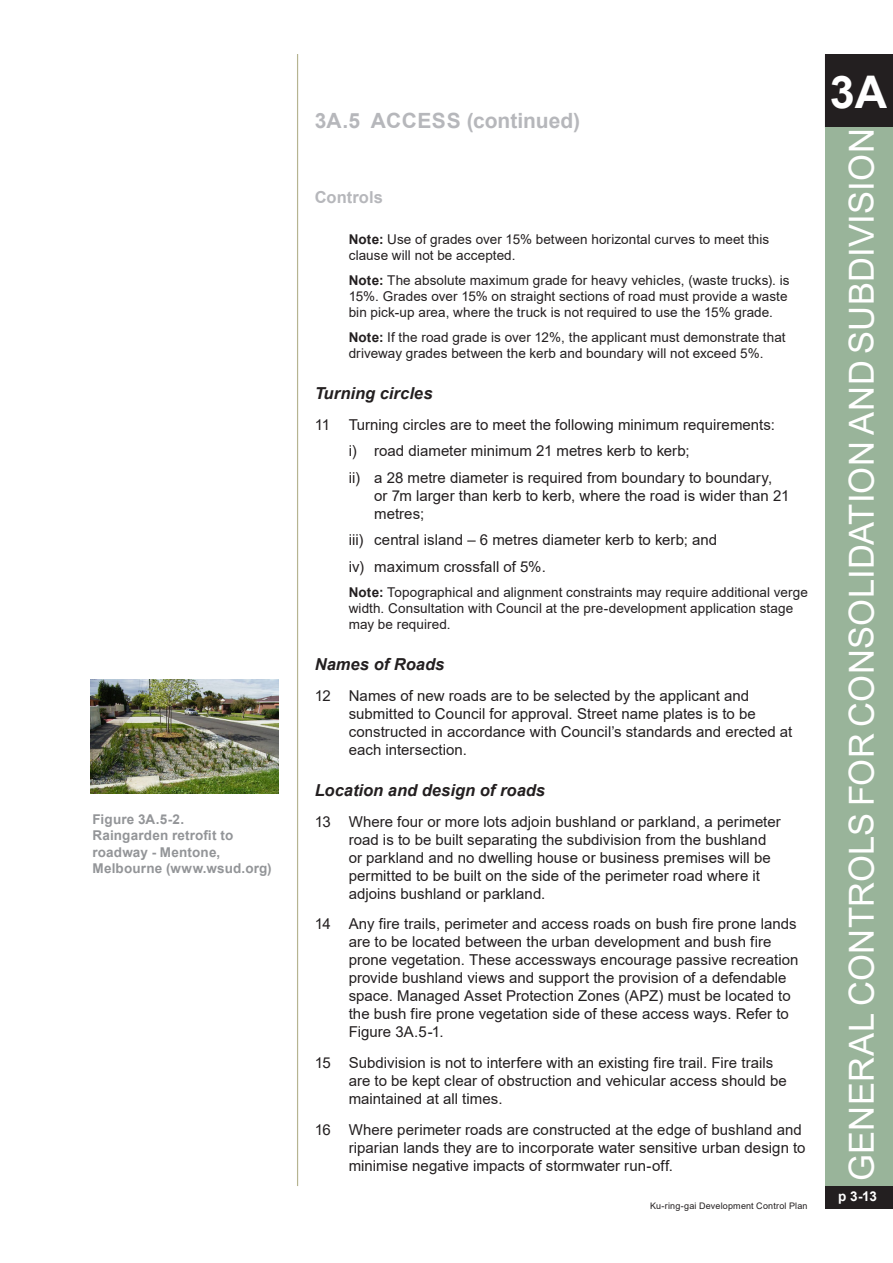
<style>
.page{position:relative;width:893px;height:1263px;background:#fff}
.page>*{position:absolute;margin:0;border:0;box-sizing:border-box;transform-origin:0 0}
.t1{font:700 45px "Arial";color:#fff}
.t2{font:34.5px "Arial";letter-spacing:.01em;color:#fff}
._1b__header_continue{font:700 21px "Arial";letter-spacing:.005em;color:#b6b7bb}
._1c__body_subheading_italic{font:italic 700 16.5px "Arial";color:#231f20}
._2a__title_heading{font:700 16.5px "Arial";letter-spacing:.005em;color:#b6b7bb}
.t3{font:15px/18px "Arial";color:#231f20}
._1aii__body_notes{font:13.5px/16.2px "Arial";letter-spacing:.005em;color:#231f20}
._1g__figure_label{font:700 13.5px "Arial";letter-spacing:.01em;color:#939598}
.t4{font:700 13.5px "Arial";color:#fff}
.t5{font:9px "Arial";letter-spacing:.02em;color:#231f20}
.s1{font-weight:700}
</style>
<div class="page">
<div style="left:825px;top:54px;width:68px;height:74px;background:#231f20"></div>
<div style="left:825px;top:1186px;width:68px;height:23px;background:#231f20"></div>
<hr style="left:297px;top:54px;width:1px;height:1132px;background:#b6b491">
<div style="left:825px;top:128px;width:68px;height:1058px;background:#99b49a"></div>
<img style="left:90px;top:679px;width:189px;height:114px">
<p class="_1g__figure_label" style="left:92px;top:810px;width:93px">Figure 3A.5-2.</p>
<p class="_1g__figure_label" style="left:92px;top:826px;width:142px">Raingarden retrofit to</p>
<p class="_1g__figure_label" style="left:92px;top:842px;width:129px">roadway - Mentone,</p>
<p class="_1g__figure_label" style="left:92px;top:858px;width:181px">Melbourne (www.wsud.org)</p>
<p class="_1b__header_continue" style="left:315px;top:105px;width:267px">3A.5 ACCESS (continued)</p>
<p class="_2a__title_heading" style="left:315px;top:186px;width:70px">Controls</p>
<p class="_1aii__body_notes" style="left:349px;top:231px;width:422px"><span class="s1">Note:</span> Use of grades over 15% between horizontal curves to meet this clause will not be accepted.</p>
<p class="_1aii__body_notes" style="left:349px;top:272px;width:442px"><span class="s1">Note:</span> The absolute maximum grade for heavy vehicles, (waste trucks). is<br>15%. Grades over 15% on straight sections of road must provide a waste bin pick-up area, where the truck is not required to use the 15% grade.</p>
<p class="_1aii__body_notes" style="left:349px;top:329px;width:438px"><span class="s1">Note:</span> If the road grade is over 12%, the applicant must demonstrate that driveway grades between the kerb and boundary will not exceed 5%.</p>
<p class="_1c__body_subheading_italic" style="left:315px;top:382px;width:119px">Turning circles</p>
<p class="t3" style="left:315px;top:415px;width:462px">11 Turning circles are to meet the following minimum requirements:</p>
<p class="t3" style="left:349px;top:442px;width:342px">i) road diameter minimum 21 metres kerb to kerb;</p>
<p class="t3" style="left:374px;top:468px;width:417px;text-indent:-26px">ii) a 28 metre diameter is required from boundary to boundary, or 7m larger than kerb to kerb, where the road is wider than 21 metres;</p>
<p class="t3" style="left:349px;top:531px;width:370px">iii) central island – 6 metres diameter kerb to kerb; and</p>
<p class="t3" style="left:349px;top:557px;width:199px">iv) maximum crossfall of 5%.</p>
<p class="_1aii__body_notes" style="left:349px;top:584px;width:461px"><span class="s1">Note:</span> Topographical and alignment constraints may require additional verge width. Consultation with Council at the pre-development application stage may be required.</p>
<p class="_1c__body_subheading_italic" style="left:315px;top:653px;width:131px">Names of Roads</p>
<p class="t3" style="left:349px;top:686px;width:445px;text-indent:-34px">12 Names of new roads are to be selected by the applicant and submitted to Council for approval. Street name plates is to be constructed in accordance with Council’s standards and erected at each intersection.</p>
<p class="_1c__body_subheading_italic" style="left:315px;top:779px;width:232px">Location and design of roads</p>
<p class="t3" style="left:349px;top:812px;width:434px;text-indent:-34px">13 Where four or more lots adjoin bushland or parkland, a perimeter road is to be built separating the subdivision from the bushland or parkland and no dwelling house or business premises will be permitted to be built on the side of the perimeter road where it adjoins bushland or parkland.</p>
<p class="t3" style="left:349px;top:915px;width:451px;text-indent:-34px">14 Any fire trails, perimeter and access roads on bush fire prone lands are to be located between the urban development and bush fire prone vegetation. These accessways encourage passive recreation provide bushland views and support the provision of a defendable space. Managed Asset Protection Zones (APZ) must be located to the bush fire prone vegetation side of these access ways. Refer to Figure 3A.5-1.</p>
<p class="t3" style="left:349px;top:1054px;width:440px;text-indent:-34px">15 Subdivision is not to interfere with an existing fire trail. Fire trails are to be kept clear of obstruction and vehicular access should be maintained at all times.</p>
<p class="t3" style="left:349px;top:1120px;width:458px;text-indent:-34px">16 Where perimeter roads are constructed at the edge of bushland and riparian lands they are to incorporate water sensitive urban design to minimise negative impacts of stormwater run-off.</p>
<p class="t5" style="left:650px;top:1199px;width:159px">Ku-ring-gai Development Control Plan</p>
<h1 class="t1" style="left:830px;top:60px;width:59px">3A</h1>
<h2 class="t2" style="left:838px;top:1181px;width:1054px;rotate:-90deg">GENERAL CONTROLS FOR CONSOLIDATION AND SUBDIVISION</h2>
<p class="t4" style="left:838px;top:1186px;width:40px">p 3-13</p>
</div>
